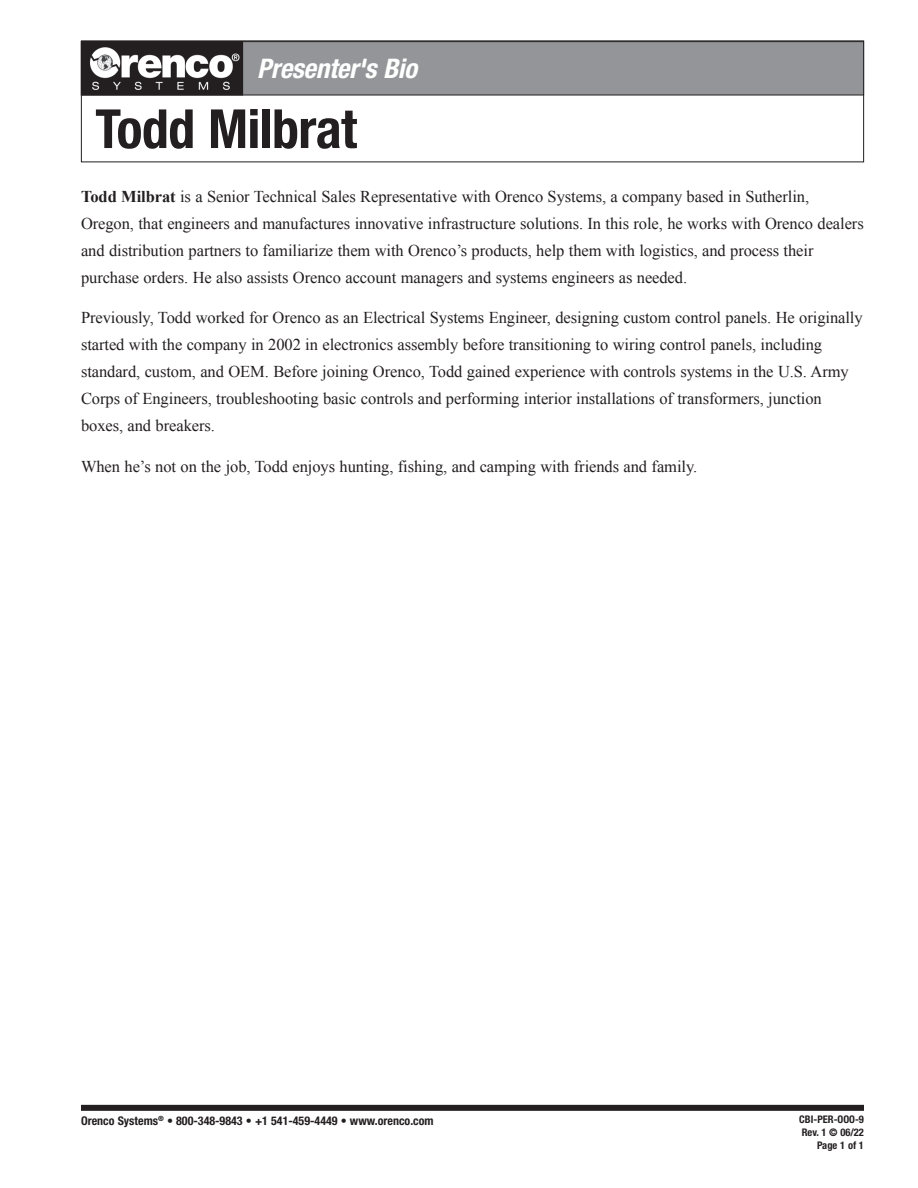
<style>
.page{position:relative;width:918px;height:1188px;background:#fff}
.page>*{position:absolute;margin:0;border:0;box-sizing:border-box;transform-origin:0 0}
.t1{font:700 condensed 54px "Helvetica Neue";letter-spacing:-.01em;color:#231f20}
.t2{font:italic 700 condensed 27px "Helvetica Neue";letter-spacing:-.01em;color:#fff}
.TDS_Text{font:16.5px/27px "Times New Roman";letter-spacing:-.005em;color:#231f20}
.t3{font:700 condensed 12px "Helvetica Neue";color:#231f20}
.t4{font:700 condensed 10.5px/12.6px "Helvetica Neue";color:#231f20;text-align:right}
.s1{font-weight:700}
</style>
<div class="page">
<div style="left:81px;top:1105px;width:783px;height:6px;background:#231f20"></div>
<div style="left:81px;top:42px;width:783px;height:53px;background:#939598"></div>
<div style="left:81px;top:41px;width:783px;height:54px;border:1px solid #231f20"></div>
<div style="left:81px;top:42px;width:162px;height:53px;background:#231f20"></div>
<img style="left:90px;top:47px;width:150px;height:43px">
<div style="left:81px;top:41px;width:162px;height:54px;border:1px solid #231f20"></div>
<h2 class="t2" style="left:257px;top:52px;width:161px">Presenter's Bio</h2>
<h1 class="t1" style="left:95px;top:96px;width:263px">Todd Milbrat</h1>
<p class="TDS_Text" style="left:81px;top:182px;width:784px"><span class="s1">Todd Milbrat</span> is a Senior Technical Sales Representative with Orenco Systems, a company based in Sutherlin, Oregon, that engineers and manufactures innovative infrastructure solutions. In this role, he works with Orenco dealers and distribution partners to familiarize them with Orenco’s products, help them with logistics, and process their purchase orders. He also assists Orenco account managers and systems engineers as needed.</p>
<p class="TDS_Text" style="left:81px;top:304px;width:783px">Previously, Todd worked for Orenco as an Electrical Systems Engineer, designing custom control panels. He originally started with the company in 2002 in electronics assembly before transitioning to wiring control panels, including standard, custom, and OEM. Before joining Orenco, Todd gained experience with controls systems in the U.S. Army Corps of Engineers, troubleshooting basic controls and performing interior installations of transformers, junction boxes, and breakers.</p>
<p class="TDS_Text" style="left:81px;top:452px;width:618px">When he’s not on the job, Todd enjoys hunting, fishing, and camping with friends and family.</p>
<p class="t3" style="left:81px;top:1113px;width:354px">Orenco Systems<sup>®</sup> • 800-348-9843 • +1 541-459-4449 • www.orenco.com</p>
<p class="t4" style="left:799px;top:1113px;width:66px">CBI-PER-OOO-9<br>Rev. 1 © 06/22<br>Page 1 of 1</p>
</div>
